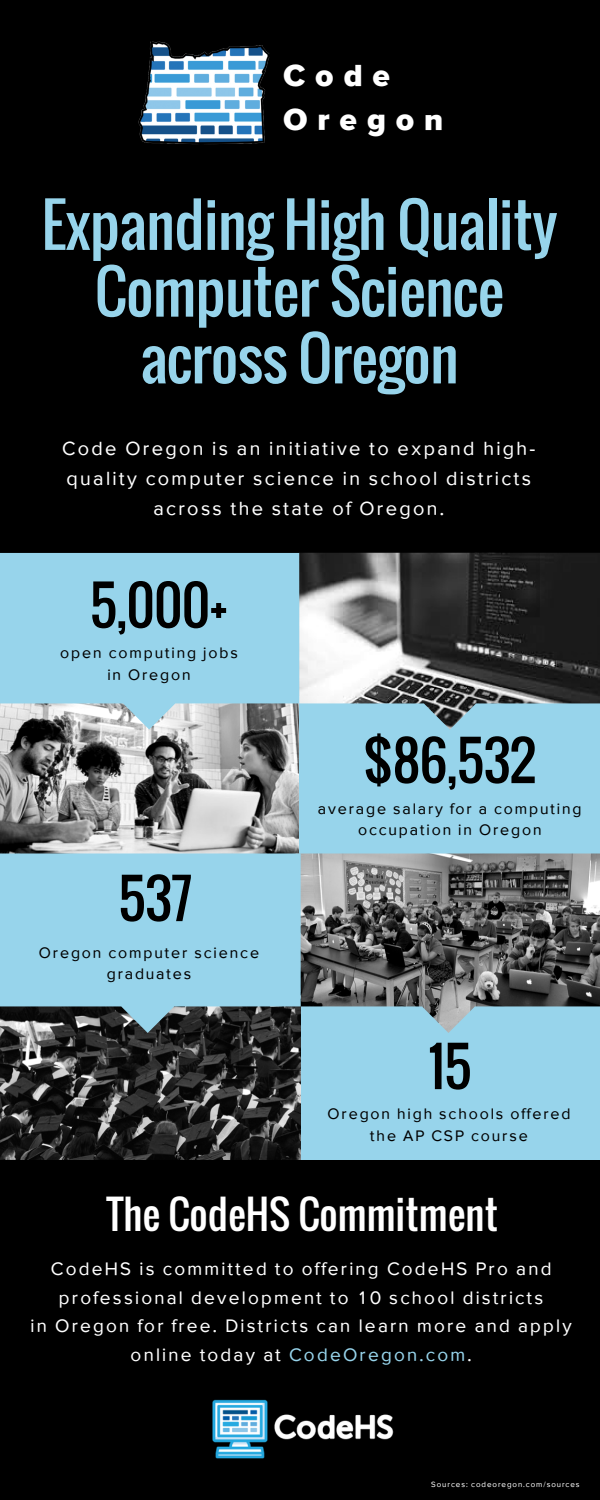
<style>
.page{position:relative;width:600px;height:1500px;background:#000}
.page>*{position:absolute;margin:0;border:0;box-sizing:border-box;transform-origin:0 0}
.t1{font:59px/66.8px "Oswald";letter-spacing:-.01em;color:#97d4eb;text-align:center}
.t2{font:53.1px "Oswald";letter-spacing:-.01em;color:#000}
.t3{font:39.3px "Oswald";color:#fff}
.t4{font:900 31.4px/43.5px "Proxima Sans";letter-spacing:.3em;color:#fff}
.t5{font:19.7px/30px "Proxima Sans";letter-spacing:.12em;color:#fff;text-align:center}
.t6{font:18.7px/28.5px "Proxima Sans";letter-spacing:.12em;color:#fff;text-align:center}
.t7{font:15.7px/21.8px "Proxima Sans";letter-spacing:.12em;color:#000;text-align:center}
.t8{font:7.9px "Proxima Sans";letter-spacing:.12em;color:#fff}
.s1{color:#97d4eb}
</style>
<div class="page">
<img style="left:0;top:730px;width:299px;height:124px">
<svg style="left:0;top:730px;width:239px;height:38px"></svg>
<svg style="left:0;top:553px;width:299px;height:177px;background:#9bd0e4"></svg>
<div style="left:299px;top:696px;width:301px;height:158px;background:#97d4eb"></div>
<img style="left:299px;top:553px;width:301px;height:176px">
<svg style="left:299px;top:553px;width:241px;height:90px;background:#545454"></svg>
<img style="left:138px;top:41px;width:132px;height:104px">
<div style="left:296px;top:999px;width:304px;height:161px;background:#97d4eb"></div>
<img style="left:301px;top:854px;width:299px;height:179px">
<svg style="left:301px;top:854px;width:239px;height:92px;background:#707070"></svg>
<img style="left:0;top:1033px;width:300px;height:126px">
<svg style="left:0;top:1033px;width:239px;height:39px"></svg>
<svg style="left:0;top:854px;width:301px;height:179px;background:#8abed2"></svg>
<img style="left:212px;top:1399px;width:182px;height:60px">
<h3 class="t4" style="left:283px;top:54px;width:162px">Code<br>Oregon</h3>
<h1 class="t1" style="left:41px;top:190px;width:518px">Expanding High Quality<br>Computer Science across Oregon</h1>
<p class="t5" style="left:62px;top:433px;width:475px">Code Oregon is an initiative to expand high&shy;quality computer science in school districts across the state of Oregon.</p>
<h2 class="t2" style="left:90px;top:565px;width:139px">5,000+</h2>
<p class="t7" style="left:60px;top:642px;width:179px">open computing jobs in Oregon</p>
<h2 class="t2" style="left:118px;top:858px;width:76px">537</h2>
<p class="t7" style="left:39px;top:941px;width:222px">Oregon computer science graduates</p>
<h2 class="t2" style="left:362px;top:720px;width:175px">$86,532</h2>
<p class="t7" style="left:318px;top:797px;width:265px">average salary for a computing occupation in Oregon</p>
<h2 class="t2" style="left:428px;top:1026px;width:45px">15</h2>
<p class="t7" style="left:328px;top:1103px;width:244px">Oregon high schools offered the AP CSP course</p>
<h3 class="t3" style="left:106px;top:1184px;width:393px">The CodeHS Commitment</h3>
<p class="t6" style="left:30px;top:1255px;width:543px">CodeHS is committed to offering CodeHS Pro and professional development to 10 school districts<br>in Oregon for free. Districts can learn more and apply online today at <span class="s1">CodeOregon.com</span>.</p>
<p class="t8" style="left:431px;top:1480px;width:150px">Sources: codeoregon.com/sources</p>
</div>
